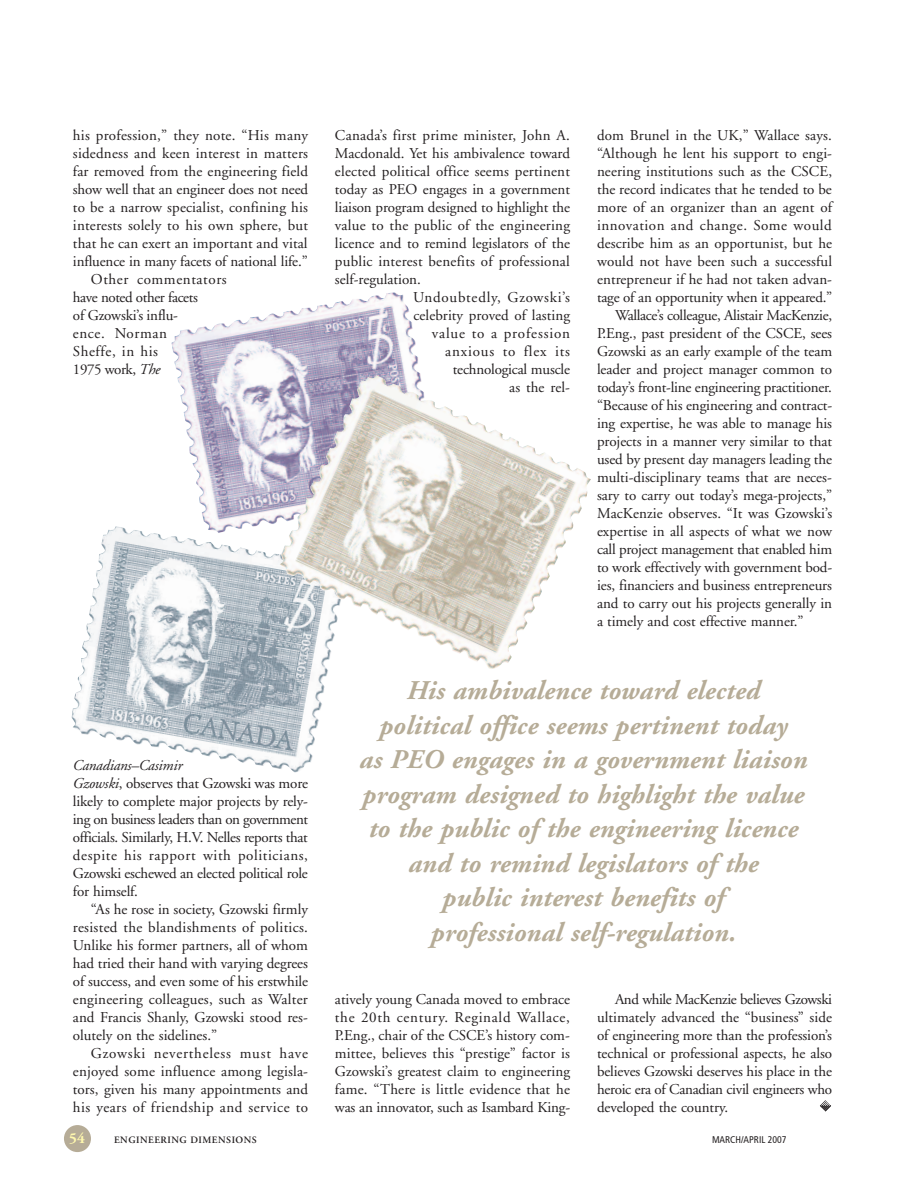
<style>
.page{position:relative;width:905px;height:1202px;background:#fff}
.page>*{position:absolute;margin:0;border:0;box-sizing:border-box;transform-origin:0 0}
.t1{font:italic 700 27px/34.5px "Adobe Garamond";letter-spacing:.005em;color:#b6ac97;text-align:center}
.t2{font:15px/18px "Adobe Garamond";color:#231f20;text-align:justify}
.t3{font:15px "Adobe Garamond";letter-spacing:.04em;color:#231f20}
.t4{font:15px "Adobe Garamond";letter-spacing:-.02em;color:#231f20}
.t5{font:15px "Adobe Garamond";letter-spacing:.055em;color:#231f20}
.t6{font:15px "Adobe Garamond";letter-spacing:.035em;color:#231f20}
.t7{font:15px "Adobe Garamond";letter-spacing:.05em;color:#231f20}
.t8{font:15px "Adobe Garamond";letter-spacing:-.025em;color:#231f20}
.t9{font:15px "Adobe Garamond";letter-spacing:-.03em;color:#231f20}
.t10{font:700 15px "Adobe Garamond";color:#fff8ae}
.t11{font:600 9.75px "Adobe Garamond";letter-spacing:.05em;color:#231f20}
.t12{font:condensed 9.75px "Frutiger";color:#231f20}
.s1{font-style:italic}
</style>
<div class="page">
<div style="left:64px;top:1125px;width:27px;height:27px;background:#b6ac97;border-radius:50%"></div>
<img style="left:72px;top:526px;width:256px;height:247px">
<svg style="left:820px;top:1100px;width:11px;height:11px"></svg>
<img style="left:171px;top:292px;width:250px;height:241px">
<img style="left:279px;top:375px;width:311px;height:295px">
<p class="t2" style="left:73px;top:127px;width:236px">his profession,” they note. “His many</p>
<p class="t2" style="left:73px;top:145px;width:237px">sidedness and keen interest in matters</p>
<p class="t2" style="left:73px;top:163px;width:237px">far removed from the engineering field</p>
<p class="t2" style="left:73px;top:181px;width:237px">show well that an engineer does not need</p>
<p class="t2" style="left:73px;top:199px;width:236px">to be a narrow specialist, confining his</p>
<p class="t2" style="left:73px;top:217px;width:236px">interests solely to his own sphere, but</p>
<p class="t2" style="left:73px;top:235px;width:236px">that he can exert an important and vital</p>
<p class="t2" style="left:73px;top:253px;width:236px">influence in many facets of national life.”</p>
<p class="t3" style="left:91px;top:273px;width:137px">Other commentators</p>
<p class="t8" style="left:73px;top:291px;width:126px">have noted other facets</p>
<p class="t2" style="left:73px;top:307px;width:107px">of Gzowski’s influ-</p>
<p class="t3" style="left:73px;top:327px;width:96px">ence. Norman</p>
<p class="t3" style="left:73px;top:345px;width:87px">Sheffe, in his</p>
<p class="t9" style="left:73px;top:363px;width:89px">1975 work, <span class="s1">The</span></p>
<p class="t2" style="left:73px;top:757px;width:236px;text-align:left"><span class="s1">Canadians–Casimir<br>Gzowski</span>, observes that Gzowski was more likely to complete major projects by rely&shy;ing on business leaders than on government officials. Similarly, H.V. Nelles reports that despite his rapport with politicians, Gzowski eschewed an elected political role for himself.</p>
<p class="t2" style="left:73px;top:901px;width:236px;text-indent:18px">“As he rose in society, Gzowski firmly resisted the blandishments of politics.<br>Unlike his former partners, all of whom had tried their hand with varying degrees of success, and even some of his erstwhile engineering colleagues, such as Walter and Francis Shanly, Gzowski stood res&shy;olutely on the sidelines.”</p>
<p class="t2" style="left:73px;top:1045px;width:237px;text-indent:18px">Gzowski nevertheless must have enjoyed some influence among legisla&shy;tors, given his many appointments and his years of friendship and service to</p>
<p class="t2" style="left:335px;top:127px;width:236px">Canada’s first prime minister, John A.</p>
<p class="t2" style="left:335px;top:145px;width:236px">Macdonald. Yet his ambivalence toward</p>
<p class="t2" style="left:335px;top:163px;width:236px">elected political office seems pertinent</p>
<p class="t2" style="left:335px;top:181px;width:236px">today as PEO engages in a government</p>
<p class="t2" style="left:335px;top:199px;width:237px">liaison program designed to highlight the</p>
<p class="t2" style="left:335px;top:217px;width:236px">value to the public of the engineering</p>
<p class="t2" style="left:335px;top:235px;width:236px">licence and to remind legislators of the</p>
<p class="t2" style="left:335px;top:253px;width:236px">public interest benefits of professional</p>
<p class="t2" style="left:335px;top:271px;width:87px">self-regulation.</p>
<p class="t7" style="left:413px;top:291px;width:158px">Undoubtedly, Gzowski’s</p>
<p class="t2" style="left:413px;top:307px;width:158px">celebrity proved of lasting</p>
<p class="t5" style="left:432px;top:327px;width:140px">value to a profession</p>
<p class="t5" style="left:445px;top:345px;width:126px">anxious to flex its</p>
<p class="t2" style="left:453px;top:361px;width:119px">technological muscle</p>
<p class="t2" style="left:509px;top:379px;width:62px">as the rel-</p>
<p class="t2" style="left:597px;top:127px;width:236px">dom Brunel in the UK,” Wallace says.</p>
<p class="t2" style="left:597px;top:145px;width:236px">“Although he lent his support to engi-</p>
<p class="t2" style="left:597px;top:163px;width:236px">neering institutions such as the CSCE,</p>
<p class="t2" style="left:597px;top:181px;width:236px">the record indicates that he tended to be</p>
<p class="t2" style="left:597px;top:199px;width:237px">more of an organizer than an agent of</p>
<p class="t6" style="left:597px;top:219px;width:236px">innovation and change. Some would</p>
<p class="t2" style="left:597px;top:235px;width:236px">describe him as an opportunist, but he</p>
<p class="t2" style="left:597px;top:253px;width:236px">would not have been such a successful</p>
<p class="t2" style="left:597px;top:271px;width:236px">entrepreneur if he had not taken advan-</p>
<p class="t2" style="left:597px;top:289px;width:237px">tage of an opportunity when it appeared.”</p>
<p class="t4" style="left:615px;top:309px;width:219px">Wallace’s colleague, Alistair MacKenzie,</p>
<p class="t2" style="left:597px;top:325px;width:236px">P.Eng., past president of the CSCE, sees</p>
<p class="t2" style="left:597px;top:343px;width:236px">Gzowski as an early example of the team</p>
<p class="t2" style="left:597px;top:361px;width:236px">leader and project manager common to</p>
<p class="t2" style="left:597px;top:379px;width:236px">today’s front-line engineering practitioner.</p>
<p class="t2" style="left:597px;top:397px;width:237px">“Because of his engineering and contract-</p>
<p class="t2" style="left:597px;top:415px;width:236px">ing expertise, he was able to manage his</p>
<p class="t2" style="left:597px;top:433px;width:236px">projects in a manner very similar to that</p>
<p class="t2" style="left:597px;top:451px;width:236px">used by present day managers leading the</p>
<p class="t2" style="left:597px;top:469px;width:236px">multi-disciplinary teams that are neces-</p>
<p class="t2" style="left:597px;top:487px;width:236px">sary to carry out today’s mega-projects,”</p>
<p class="t2" style="left:597px;top:505px;width:237px">MacKenzie observes. “It was Gzowski’s</p>
<p class="t2" style="left:597px;top:523px;width:236px">expertise in all aspects of what we now</p>
<p class="t2" style="left:597px;top:541px;width:237px">call project management that enabled him</p>
<p class="t2" style="left:597px;top:559px;width:237px">to work effectively with government bod-</p>
<p class="t2" style="left:597px;top:577px;width:236px">ies, financiers and business entrepreneurs</p>
<p class="t2" style="left:597px;top:595px;width:236px">and to carry out his projects generally in</p>
<p class="t2" style="left:597px;top:613px;width:208px">a timely and cost effective manner.”</p>
<p class="t1" style="left:359px;top:675px;width:449px">His ambivalence toward elected political office seems pertinent today<br>as PEO engages in a government liaison program designed to highlight the value to the public of the engineering licence and to remind legislators of the<br>public interest benefits of<br>professional self-regulation.</p>
<p class="t2" style="left:335px;top:991px;width:237px">atively young Canada moved to embrace the 20th century. Reginald Wallace, P.Eng., chair of the CSCE’s history com&shy;mittee, believes this “prestige” factor is Gzowski’s greatest claim to engineering fame. “There is little evidence that he was an innovator, such as Isambard King-</p>
<p class="t2" style="left:597px;top:991px;width:237px;text-indent:18px">And while MacKenzie believes Gzowski ultimately advanced the “business” side of engineering more than the profession’s technical or professional aspects, he also believes Gzowski deserves his place in the heroic era of Canadian civil engineers who developed the country.</p>
<p class="t10" style="left:69px;top:1132px;width:17px">54</p>
<p class="t11" style="left:114px;top:1136px;width:144px">ENGINEERING DIMENSIONS</p>
<p class="t12" style="left:712px;top:1135px;width:76px">MARCH/APRIL 2007</p>
</div>
